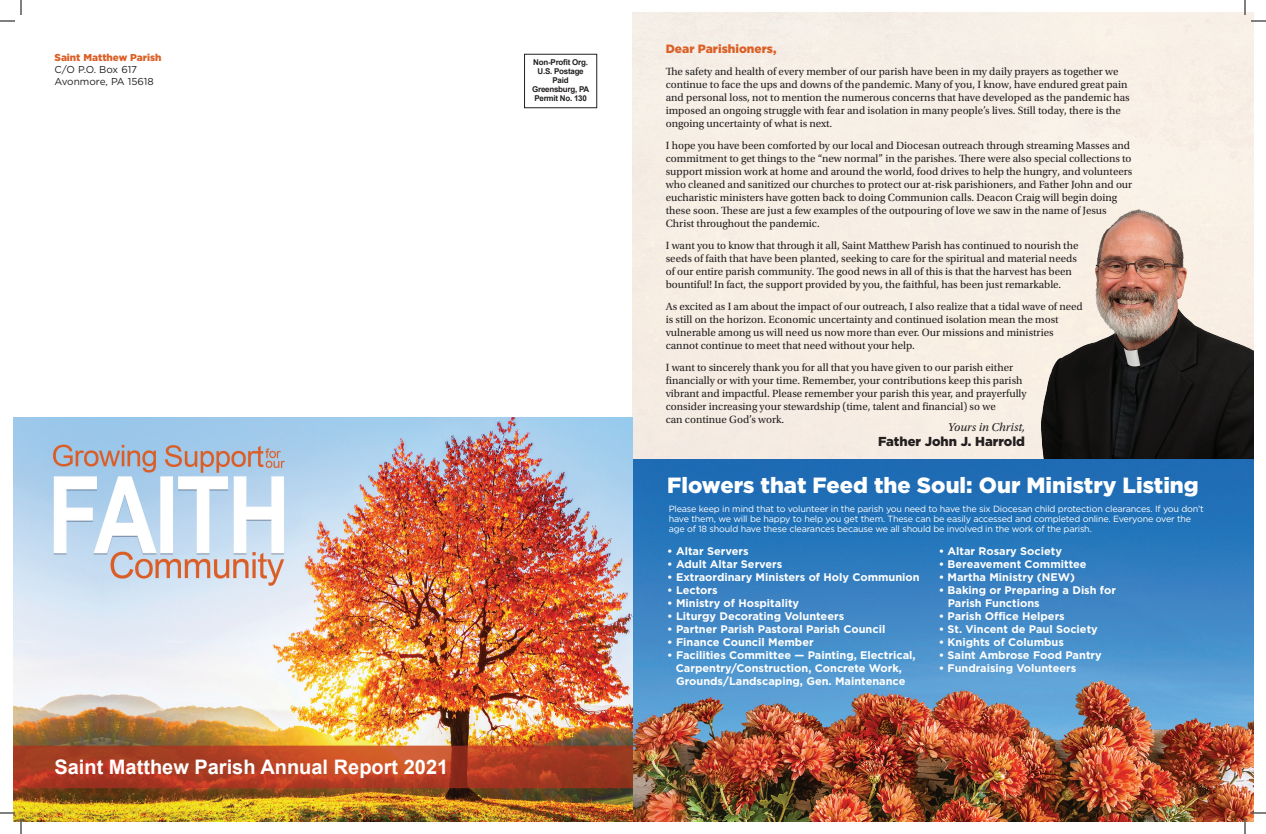
<style>
.page{position:relative;width:1266px;height:834px;background:#fff}
.page>*{position:absolute;margin:0;border:0;box-sizing:border-box;transform-origin:0 0}
.t1{font:900 22px "Gotham";color:#fff}
.t2{font:700 20px "Arial";color:#fff}
.t3{font:900 13px "Gotham";color:#231f20}
.t4{font:900 12px "Gotham";color:#db5f26}
.t5{font:italic 12px "Utopia Std";color:#231f20}
.t6{font:11px/13px "Utopia Std";color:#231f20}
.t7{font:700 11px/13px "Gotham";color:#fff;text-align:center}
.t8{font:10px/12px "Gotham";color:#231f20}
.t9{font:900 10px "Gotham";color:#db5f26}
.t10{font:9px/10px "Gotham";letter-spacing:-.02em;color:#fff}
.t11{font:700 8px/9px "Arial";letter-spacing:-.03em;color:#231f20;text-align:center}
</style>
<div class="page">
<img style="left:633px;top:12px;width:621px;height:810px">
<img style="left:1020px;top:199px;width:234px;height:262px">
<img style="left:13px;top:417px;width:620px;height:405px">
<div style="left:524px;top:54px;width:73px;height:54px;border:1px solid #231f20"></div>
<svg style="left:0;top:0;width:22px;height:22px"></svg>
<svg style="left:0;top:812px;width:22px;height:22px"></svg>
<svg style="left:1244px;top:0;width:22px;height:22px"></svg>
<svg style="left:1244px;top:812px;width:22px;height:22px"></svg>
<p class="t9" style="left:54px;top:52px;width:109px">Saint Matthew Parish</p>
<p class="t8" style="left:54px;top:64px;width:101px">C/O P.O. Box 617<br>Avonmore, PA 15618</p>
<h2 class="t2" style="left:54px;top:753px;width:395px">Saint Matthew Parish Annual Report 2021</h2>
<p class="t11" style="left:532px;top:58px;width:59px">Non-Profit Org.<br>U.S. Postage<br>Paid<br>Greensburg, PA<br>Permit No. 130</p>
<p class="t4" style="left:666px;top:42px;width:112px">Dear Parishioners,</p>
<p class="t6" style="left:666px;top:65px;width:465px">The safety and health of every member of our parish have been in my daily prayers as together we continue to face the ups and downs of the pandemic. Many of you, I know, have endured great pain and personal loss, not to mention the numerous concerns that have developed as the pandemic has imposed an ongoing struggle with fear and isolation in many people’s lives. Still today, there is the ongoing uncertainty of what is next.</p>
<p class="t6" style="left:666px;top:139px;width:468px">I hope you have been comforted by our local and Diocesan outreach through streaming Masses and commitment to get things to the “new normal” in the parishes. There were also special collections to support mission work at home and around the world, food drives to help the hungry, and volunteers who cleaned and sanitized our churches to protect our at-risk parishioners, and Father John and our eucharistic ministers have gotten back to doing Communion calls. Deacon Craig will begin doing these soon. These are just a few examples of the outpouring of love we saw in the name of Jesus Christ throughout the pandemic.</p>
<p class="t6" style="left:666px;top:239px;width:414px">I want you to know that through it all, Saint Matthew Parish has continued to nourish the seeds of faith that have been planted, seeking to care for the spiritual and material needs of our entire parish community. The good news in all of this is that the harvest has been bountiful! In fact, the support provided by you, the faithful, has been just remarkable.</p>
<p class="t6" style="left:666px;top:300px;width:419px">As excited as I am about the impact of our outreach, I also realize that a tidal wave of need is still on the horizon. Economic uncertainty and continued isolation mean the most vulnerable among us will need us now more than ever. Our missions and ministries cannot continue to meet that need without your help.</p>
<p class="t6" style="left:666px;top:361px;width:362px">I want to sincerely thank you for all that you have given to our parish either financially or with your time. Remember, your contributions keep this parish vibrant and impactful. Please remember your parish this year, and prayerfully consider increasing your stewardship (time, talent and financial) so we<br>can continue God’s work.</p>
<p class="t5" style="left:948px;top:420px;width:79px">Yours in Christ,</p>
<p class="t3" style="left:878px;top:434px;width:148px">Father John J. Harrold</p>
<h1 class="t1" style="left:667px;top:473px;width:533px">Flowers that Feed the Soul: Our Ministry Listing</h1>
<p class="t10" style="left:669px;top:504px;width:537px">Please keep in mind that to volunteer in the parish you need to have the six Diocesan child protection clearances. If you don’t have them, we will be happy to help you get them. These can be easily accessed and completed online. Everyone over the age of 18 should have these clearances because we all should be involved in the work of the parish.</p>
<p class="t7" style="left:667px;top:544px;width:83px">• Altar Servers</p>
<p class="t7" style="left:667px;top:557px;width:117px">• Adult Altar Servers</p>
<p class="t7" style="left:667px;top:570px;width:254px">• Extraordinary Ministers of Holy Communion</p>
<p class="t7" style="left:667px;top:583px;width:52px">• Lectors</p>
<p class="t7" style="left:667px;top:596px;width:133px">• Ministry of Hospitality</p>
<p class="t7" style="left:667px;top:609px;width:178px">• Liturgy Decorating Volunteers</p>
<p class="t7" style="left:667px;top:622px;width:220px">• Partner Parish Pastoral Parish Council</p>
<p class="t7" style="left:667px;top:635px;width:148px">• Finance Council Member</p>
<p class="t7" style="left:667px;top:648px;width:250px">• Facilities Committee — Painting, Electrical,<br>Carpentry/Construction, Concrete Work,<br>Grounds/Landscaping, Gen. Maintenance</p>
<p class="t7" style="left:939px;top:544px;width:125px">• Altar Rosary Society</p>
<p class="t7" style="left:939px;top:557px;width:149px">• Bereavement Committee</p>
<p class="t7" style="left:939px;top:570px;width:138px">• Martha Ministry (NEW)</p>
<p class="t7" style="left:948px;top:583px;width:170px;text-align:left;text-indent:-9px">• Baking or Preparing a Dish for<br>Parish Functions</p>
<p class="t7" style="left:939px;top:609px;width:128px">• Parish Office Helpers</p>
<p class="t7" style="left:939px;top:622px;width:161px">• St. Vincent de Paul Society</p>
<p class="t7" style="left:939px;top:635px;width:127px">• Knights of Columbus</p>
<p class="t7" style="left:939px;top:648px;width:165px">• Saint Ambrose Food Pantry</p>
<p class="t7" style="left:939px;top:661px;width:139px">• Fundraising Volunteers</p>
</div>
